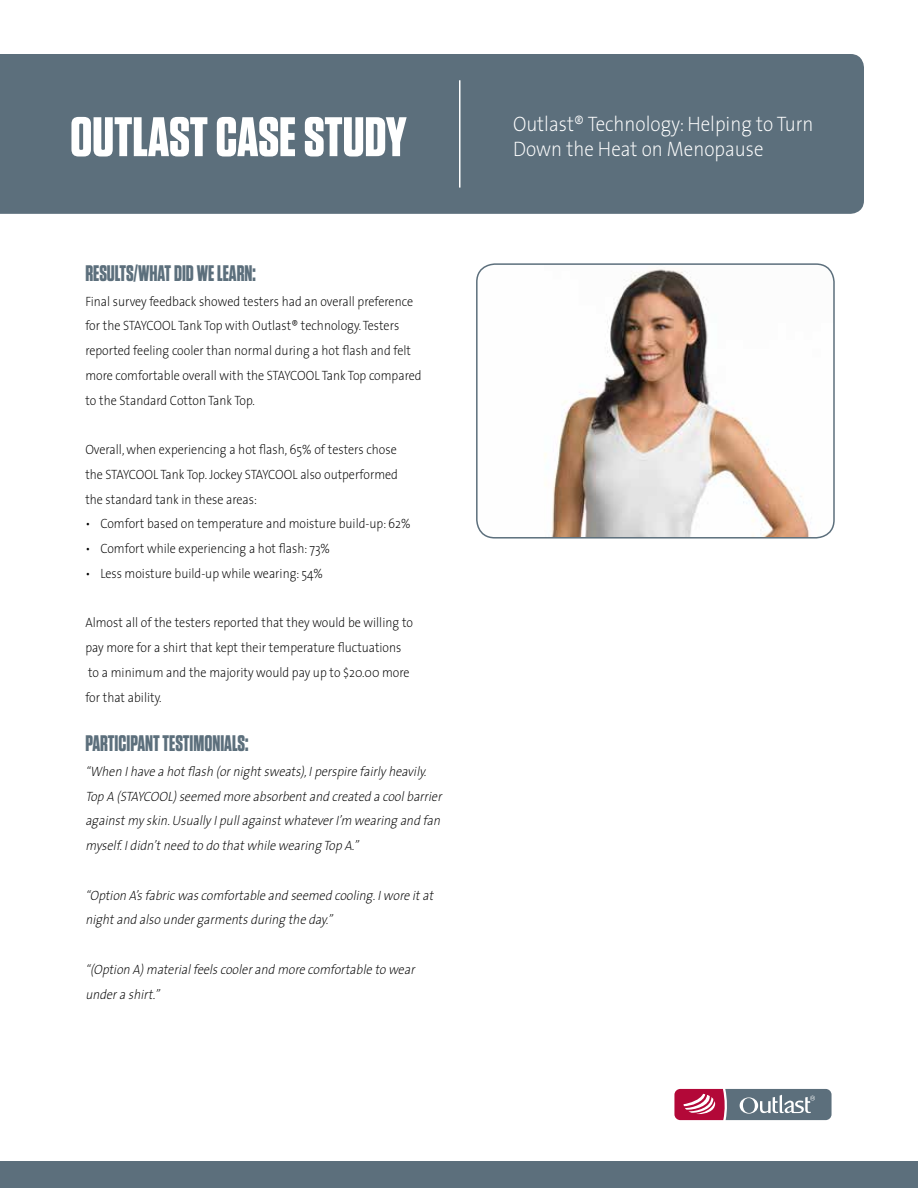
<style>
.page{position:relative;width:918px;height:1188px;background:#fff}
.page>*{position:absolute;margin:0;border:0;box-sizing:border-box;transform-origin:0 0}
.t1{font:700 55.65px "Tungsten";color:#fff}
.t2{font:700 22.5px "Tungsten";color:#5c6f7c;scale:.9 1}
.t3{font:200 21px "The Sans";color:#fff;scale:.9 1}
.t4{font:200 13.5px/24.8px "The Sans";color:#000;scale:.9 1}
.t5{font:italic 200 13.5px/24.8px "The Sans";color:#000;scale:.9 1}
</style>
<div class="page">
<div style="left:0;top:54px;width:864px;height:160px;background:#5c6f7c"></div>
<hr style="left:459px;top:80px;width:1px;height:108px;background:#fff">
<svg style="left:674px;top:1088px;width:158px;height:33px;background:#937386"></svg>
<div style="left:0;top:1161px;width:918px;height:27px;background:#5c6f7c"></div>
<img style="left:477px;top:266px;width:355px;height:270px">
<div style="left:476px;top:263px;width:359px;height:276px;border:2px solid #5c6f7c;border-radius:18px"></div>
<h1 class="t1" style="left:70px;top:107px;width:338px">OUTLAST CASE STUDY</h1>
<h2 class="t2" style="left:85px;top:261px;width:191px">RESULTS/WHAT DID WE LEARN:</h2>
<p class="t4" style="left:85px;top:288px;width:375px">Final survey feedback showed testers had an overall preference for the STAYCOOL Tank Top with Outlast® technology. Testers reported feeling cooler than normal during a hot flash and felt more comfortable overall with the STAYCOOL Tank Top compared to the Standard Cotton Tank Top.</p>
<p class="t4" style="left:85px;top:437px;width:349px;text-align:justify">Overall, when experiencing a hot flash, 65% of testers chose the STAYCOOL Tank Top. Jockey STAYCOOL also outperformed the standard tank in these areas:</p>
<p class="t4" style="left:85px;top:511px;width:363px">• Comfort based on temperature and moisture build-up: 62%</p>
<p class="t4" style="left:85px;top:536px;width:274px">• Comfort while experiencing a hot flash: 73%</p>
<p class="t4" style="left:85px;top:561px;width:266px">• Less moisture build-up while wearing: 54%</p>
<p class="t4" style="left:85px;top:610px;width:366px">Almost all of the testers reported that they would be willing to pay more for a shirt that kept their temperature fluctuations to a minimum and the majority would pay up to $20.00 more for that ability.</p>
<h2 class="t2" style="left:85px;top:731px;width:183px">PARTICIPANT TESTIMONIALS:</h2>
<p class="t5" style="left:85px;top:759px;width:402px">“When Ihaveahotflash (ornightsweats),Iperspirefairly heavily.<br>TopA (STAYCOOL)seemedmoreabsorbentandcreatedacoolbarrier againstmy skin.Usually IpullagainstwhateverI’m wearingandfan myself.Ididn’tneedtodothatwhilewearingTopA.”</p>
<p class="t5" style="left:85px;top:882px;width:392px">“Option A’sfabricwascomfortableandseemedcooling.Iworeitat nightandalsoundergarmentsduringtheday.”</p>
<p class="t5" style="left:85px;top:957px;width:372px">“(Option A)materialfeelscoolerandmorecomfortabletowear underashirt.”</p>
<h3 class="t3" style="left:513px;top:106px;width:335px">Outlast® Technology: Helping to Turn</h3>
<h3 class="t3" style="left:513px;top:132px;width:280px">Down the Heat on Menopause</h3>
</div>
